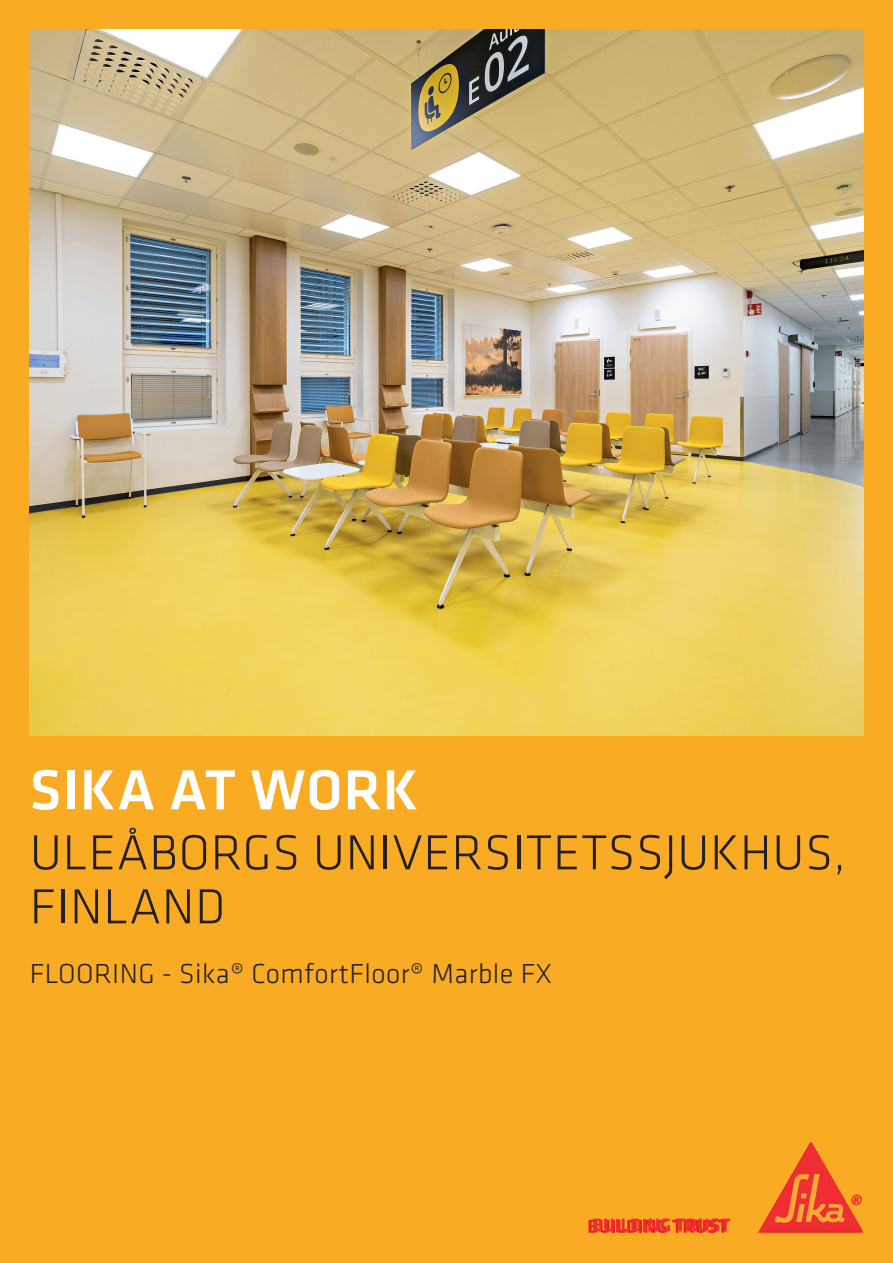
<style>
.page{position:relative;width:893px;height:1263px;background:#faab24}
.page>*{position:absolute;margin:0;border:0;box-sizing:border-box;transform-origin:0 0}
.t1{font:500 58.5px "Klavika";letter-spacing:.015em;color:#fff}
.t2{font:300 51px/54px "Klavika";letter-spacing:.015em;color:#231f20}
.t3{font:300 28.5px "Klavika";letter-spacing:.015em;color:#231f20}
</style>
<div class="page">
<svg style="left:589px;top:1218px;width:141px;height:15px"></svg>
<svg style="left:758px;top:1142px;width:105px;height:91px"></svg>
<img style="left:30px;top:30px;width:833px;height:706px">
<p class="t1" style="left:30px;top:750px;width:390px">SIKA AT WORK</p>
<p class="t2" style="left:30px;top:825px;width:817px">ULEÅBORGS UNIVERSITETSSJUKHUS,<br>FINLAND</p>
<p class="t3" style="left:30px;top:957px;width:524px">FLOORING - Sika® ComfortFloor® Marble FX</p>
</div>
